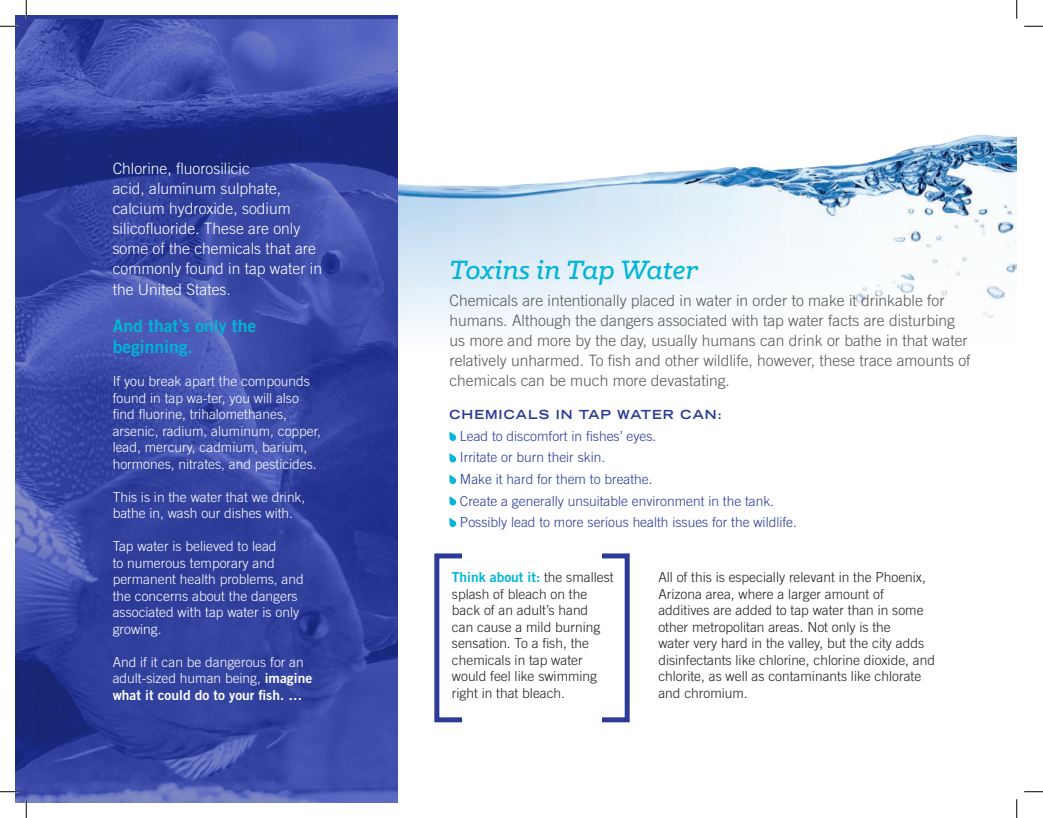
<style>
.page{position:relative;width:1043px;height:818px;background:#fff}
.page>*{position:absolute;margin:0;border:0;box-sizing:border-box;transform-origin:0 0}
.t1{font:italic 500 30px "Klinic Slab";color:#00b5d7}
.t2{font:17.5px/21px "Trade Gothic LT Std Bd 2";color:#00b5d7}
.t3{font:300 15.62px/20px "Trade Gothic LT Std";color:#57585a}
.t4{font:300 15.62px/20px "Trade Gothic LT Std";color:#fff}
.t5{font:300 13.75px/16.5px "Trade Gothic LT Std";color:#231f20}
.t6{font:300 13.75px/16.5px "Trade Gothic LT Std";color:#fff}
.t7{font:300 13.75px/21.5px "Trade Gothic LT Std";color:#2b3b97}
.t8{font:13.75px "Trade Gothic LT Std Bd 2";color:#fff}
.t9{font:13.75px "Trade Gothic LT Std Bd 2";color:#00b5d7}
.t10{font:700 expanded 12.5px "Trade Gothic LT Std";letter-spacing:.08em;color:#2b3b97}
.s1{font-family:"Trade Gothic LT Std Bd 2";font-weight:400}
.s2{font-family:"Trade Gothic LT Std";font-weight:300;color:#231f20}
</style>
<div class="page">
<img style="left:397px;top:46px;width:619px;height:302px">
<img style="left:15px;top:19px;width:382px;height:783px">
<svg style="left:449px;top:431px;width:7px;height:10px"></svg>
<svg style="left:449px;top:453px;width:7px;height:10px"></svg>
<svg style="left:449px;top:474px;width:7px;height:10px"></svg>
<svg style="left:449px;top:496px;width:7px;height:10px"></svg>
<svg style="left:449px;top:517px;width:7px;height:10px"></svg>
<div style="left:434px;top:553px;width:30px;height:169px;border:5px solid #2b3b97"></div>
<div style="left:599px;top:553px;width:30px;height:169px;border:5px solid #2b3b97"></div>
<svg style="left:0;top:25px;width:19px;height:2px"></svg>
<svg style="left:1024px;top:25px;width:18px;height:2px"></svg>
<svg style="left:0;top:790px;width:19px;height:2px"></svg>
<svg style="left:1024px;top:791px;width:18px;height:1px"></svg>
<svg style="left:25px;top:0;width:2px;height:19px"></svg>
<svg style="left:25px;top:799px;width:2px;height:19px"></svg>
<svg style="left:1016px;top:0;width:1px;height:19px"></svg>
<svg style="left:1016px;top:799px;width:1px;height:19px"></svg>
<p class="t4" style="left:113px;top:159px;width:211px">Chlorine, fluorosilicic<br>acid, aluminum sulphate, calcium hydroxide, sodium silicofluoride. These are only some of the chemicals that are commonly found in tap water in the United States.</p>
<p class="t2" style="left:113px;top:315px;width:145px">And that’s only the beginning.</p>
<p class="t6" style="left:113px;top:373px;width:210px">If you break apart the compounds found in tap wa-ter, you will also find fluorine, trihalomethanes, arsenic, radium, aluminum, copper, lead, mercury, cadmium, barium, hormones, nitrates, and pesticides.</p>
<p class="t6" style="left:113px;top:488px;width:194px">This is in the water that we drink, bathe in, wash our dishes with.</p>
<p class="t6" style="left:113px;top:538px;width:193px">Tap water is believed to lead<br>to numerous temporary and permanent health problems, and the concerns about the dangers associated with tap water is only growing.</p>
<p class="t6" style="left:113px;top:653px;width:201px">And if it can be dangerous for an adult-sized human being, <span class="s1">imagine</span></p>
<p class="t8" style="left:113px;top:686px;width:191px">what it could do to your fish. …</p>
<h1 class="t1" style="left:449px;top:250px;width:250px">Toxins in Tap Water</h1>
<p class="t3" style="left:449px;top:290px;width:522px">Chemicals are intentionally placed in water in order to make it drinkable for humans. Although the dangers associated with tap water facts are disturbing us more and more by the day, usually humans can drink or bathe in that water relatively unharmed. To fish and other wildlife, however, these trace amounts of chemicals can be much more devastating.</p>
<p class="t10" style="left:449px;top:407px;width:274px">CHEMICALS IN TAP WATER CAN:</p>
<p class="t7" style="left:460px;top:425px;width:338px">Lead to discomfort in fishes’ eyes.<br>Irritate or burn their skin.<br>Make it hard for them to breathe.<br>Create a generally unsuitable environment in the tank.<br>Possibly lead to more serious health issues for the wildlife.</p>
<p class="t9" style="left:452px;top:568px;width:163px">Think about it: <span class="s2">the smallest</span></p>
<p class="t5" style="left:452px;top:585px;width:150px">splash of bleach on the back of an adult’s hand can cause a mild burning sensation. To a fish, the chemicals in tap water would feel like swimming right in that bleach.</p>
<p class="t5" style="left:658px;top:568px;width:278px">All of this is especially relevant in the Phoenix, Arizona area, where a larger amount of additives are added to tap water than in some other metropolitan areas. Not only is the<br>water very hard in the valley, but the city adds disinfectants like chlorine, chlorine dioxide, and chlorite, as well as contaminants like chlorate and chromium.</p>
</div>
